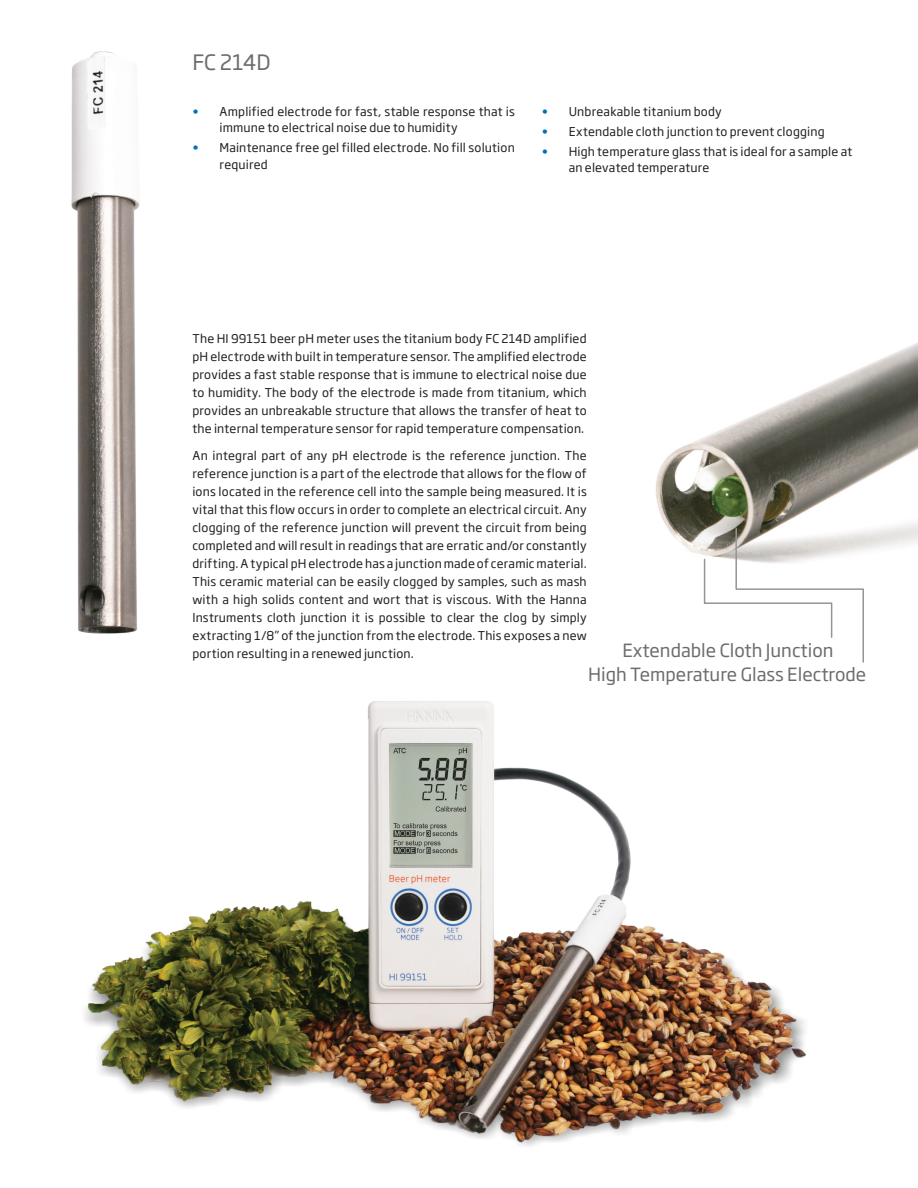
<style>
.page{position:relative;width:918px;height:1188px;background:#fff}
.page>*{position:absolute;margin:0;border:0;box-sizing:border-box;transform-origin:0 0}
.Title_-_large{font:21px "Soho Gothic Pro";letter-spacing:-.01em;color:#6c6d70}
.Title_-_large-2{font:18px "Soho Gothic Pro";color:#6c6d70}
.Body{font:12px/18px "Soho Gothic Pro";letter-spacing:.015em;color:#231f20}
.s1{color:#0072bc}
</style>
<div class="page">
<img style="left:84px;top:701px;width:723px;height:445px">
<img style="left:656px;top:342px;width:262px;height:213px">
<img style="left:71px;top:51px;width:69px;height:583px">
<svg style="left:703px;top:527px;width:162px;height:136px"></svg>
<p class="Title_-_large" style="left:193px;top:46px;width:80px">FC 214D</p>
<p class="Body" style="left:220px;top:102px;width:297px;line-height:16.5px;text-indent:-27px"><span class="s1">•</span> Amplified electrode for fast, stable response that is immune to electrical noise due to humidity</p>
<p class="Body" style="left:220px;top:139px;width:297px;line-height:16.5px;text-indent:-27px"><span class="s1">•</span> Maintenance free gel filled electrode. No fill solution required</p>
<p class="Body" style="left:542px;top:102px;width:182px"><span class="s1">•</span> Unbreakable titanium body</p>
<p class="Body" style="left:542px;top:122px;width:284px"><span class="s1">•</span> Extendable cloth junction to prevent clogging</p>
<p class="Body" style="left:569px;top:142px;width:285px;line-height:16.5px;text-indent:-27px"><span class="s1">•</span> High temperature glass that is ideal for a sample at an elevated temperature</p>
<p class="Body" style="left:192px;top:329px;width:396px;text-align:justify">The HI 99151 beer pH meter uses the titanium body FC 214D amplified pH electrode with built in temperature sensor. The amplified electrode provides a fast stable response that is immune to electrical noise due to humidity. The body of the electrode is made from titanium, which provides an unbreakable structure that allows the transfer of heat to the internal temperature sensor for rapid temperature compensation.</p>
<p class="Body" style="left:192px;top:446px;width:396px;text-align:justify">An integral part of any pH electrode is the reference junction. The reference junction is a part of the electrode that allows for the flow of ions located in the reference cell into the sample being measured. It is vital that this flow occurs in order to complete an electrical circuit. Any clogging of the reference junction will prevent the circuit from being completed and will result in readings that are erratic and/or constantly drifting. A typical pH electrode has a junction made of ceramic material.<br>This ceramic material can be easily clogged by samples, such as mash with a high solids content and wort that is viscous. With the Hanna Instruments cloth junction it is possible to clear the clog by simply extracting 1/8” of the junction from the electrode. This exposes a new portion resulting in a renewed junction.</p>
<p class="Title_-_large-2" style="left:623px;top:636px;width:213px">Extendable Cloth Junction</p>
<p class="Title_-_large-2" style="left:588px;top:660px;width:280px">High Temperature Glass Electrode</p>
</div>
